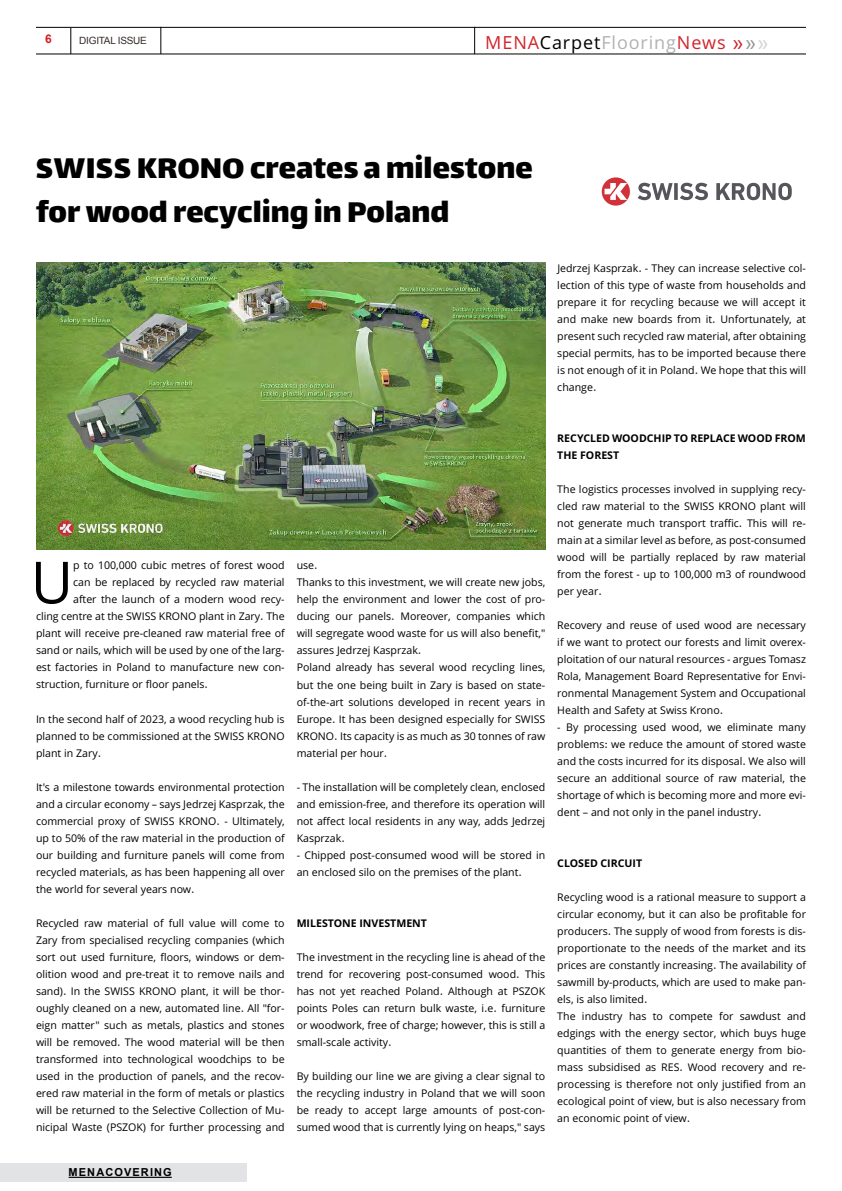
<style>
.page{position:relative;width:842px;height:1191px;background:#fff}
.page>*{position:absolute;margin:0;border:0;box-sizing:border-box;transform-origin:0 0}
.t1{font:58.2px "Sahel";color:#000}
.t2{font:35px/44px "Lalezar";color:#000}
.t3{font:18px "Sahel";letter-spacing:.05em;color:#d2232a}
.t4{font:700 12px "Arial";color:#d2232a}
.t5{font:700 11px "Arial";letter-spacing:.1em;color:#000}
.t6{font:10.6px/17px "Sahel";color:#000;text-align:justify}
.t7{font:700 10.6px/17px "Sahel";color:#000}
.t8{font:10px "Arial";letter-spacing:-.025em;color:#322b29}
.s1{color:#000}
.s2{color:#afb1b4}
.s3{color:#939598}
.s4{color:#d1d3d4}
</style>
<div class="page">
<hr style="left:36px;top:53px;width:770px;height:1px;background:#000">
<hr style="left:36px;top:27px;width:770px;height:1px;background:#000">
<svg style="left:70px;top:28px;width:1px;height:26px"></svg>
<svg style="left:160px;top:27px;width:1px;height:27px"></svg>
<svg style="left:474px;top:28px;width:1px;height:26px"></svg>
<div style="left:0;top:1163px;width:247px;height:18px;background:#e2e3e4"></div>
<hr style="left:69px;top:1176px;width:103px;height:1px;background:#000">
<img style="left:36px;top:263px;width:509px;height:286px">
<div style="left:602px;top:177px;width:28px;height:29px;background:#d13239;border-radius:50%"></div>
<svg style="left:604px;top:183px;width:23px;height:17px"></svg>
<svg style="left:638px;top:183px;width:34px;height:17px"></svg>
<svg style="left:674px;top:183px;width:4px;height:17px"></svg>
<svg style="left:680px;top:183px;width:28px;height:17px"></svg>
<svg style="left:716px;top:183px;width:76px;height:17px"></svg>
<p class="t4" style="left:45px;top:31px;width:8px">6</p>
<p class="t8" style="left:79px;top:34px;width:69px">DIGITAL ISSUE</p>
<h3 class="t3" style="left:485px;top:32px;width:285px">MENA<span class="s1">Carpet</span><span class="s2">Flooring</span>News »<span class="s3">»</span><span class="s4">»</span></h3>
<h2 class="t2" style="left:36px;top:144px;width:498px">SWISS KRONO creates a milestone for wood recycling in Poland</h2>
<p class="t6" style="left:557px;top:260px;width:250px">Jedrzej Kasprzak. - They can increase selective col&shy;lection of this type of waste from households and prepare it for recycling because we will accept it and make new boards from it. Unfortunately, at present such recycled raw material, after obtaining special permits, has to be imported because there is not enough of it in Poland. We hope that this will change.</p>
<h1 class="t1" style="left:31px;top:549px;width:44px">U</h1>
<p class="t6" style="left:73px;top:557px;width:213px">p to 100,000 cubic metres of forest wood</p>
<p class="t6" style="left:73px;top:574px;width:213px">can be replaced by recycled raw material</p>
<p class="t6" style="left:73px;top:591px;width:213px">after the launch of a modern wood recy-</p>
<p class="t6" style="left:36px;top:608px;width:250px">cling centre at the SWISS KRONO plant in Zary. The</p>
<p class="t6" style="left:36px;top:625px;width:250px">plant will receive pre-cleaned raw material free of</p>
<p class="t6" style="left:36px;top:642px;width:250px">sand or nails, which will be used by one of the larg-</p>
<p class="t6" style="left:36px;top:659px;width:250px">est factories in Poland to manufacture new con-</p>
<p class="t6" style="left:36px;top:676px;width:174px">struction, furniture or floor panels.</p>
<p class="t6" style="left:36px;top:710px;width:250px">In the second half of 2023, a wood recycling hub is planned to be commissioned at the SWISS KRONO plant in Zary.</p>
<p class="t6" style="left:36px;top:778px;width:250px">It's a milestone towards environmental protection and a circular economy – says Jedrzej Kasprzak, the commercial proxy of SWISS KRONO. - Ultimately, up to 50% of the raw material in the production of our building and furniture panels will come from recycled materials, as has been happening all over the world for several years now.</p>
<p class="t6" style="left:36px;top:914px;width:250px">Recycled raw material of full value will come to Zary from specialised recycling companies (which sort out used furniture, floors, windows or dem&shy;olition wood and pre-treat it to remove nails and sand). In the SWISS KRONO plant, it will be thor&shy;oughly cleaned on a new, automated line. All "for&shy;eign matter" such as metals, plastics and stones will be removed. The wood material will be then transformed into technological woodchips to be used in the production of panels, and the recov&shy;ered raw material in the form of metals or plastics will be returned to the Selective Collection of Mu&shy;nicipal Waste (PSZOK) for further processing and</p>
<p class="t6" style="left:297px;top:557px;width:250px;text-align:left">use.<br>Thanks to this investment, we will create new jobs, help the environment and lower the cost of pro&shy;ducing our panels. Moreover, companies which will segregate wood waste for us will also benefit," assures Jedrzej Kasprzak.<br>Poland already has several wood recycling lines, but the one being built in Zary is based on state&shy;of-the-art solutions developed in recent years in Europe. It has been designed especially for SWISS KRONO. Its capacity is as much as 30 tonnes of raw material per hour.</p>
<p class="t6" style="left:297px;top:778px;width:250px">- The installation will be completely clean, enclosed and emission-free, and therefore its operation will not affect local residents in any way, adds Jedrzej Kasprzak.</p>
<p class="t6" style="left:297px;top:846px;width:250px">- Chipped post-consumed wood will be stored in an enclosed silo on the premises of the plant.</p>
<p class="t7" style="left:297px;top:914px;width:132px">MILESTONE INVESTMENT</p>
<p class="t6" style="left:297px;top:948px;width:250px">The investment in the recycling line is ahead of the trend for recovering post-consumed wood. This has not yet reached Poland. Although at PSZOK points Poles can return bulk waste, i.e. furniture or woodwork, free of charge; however, this is still a small-scale activity.</p>
<p class="t6" style="left:297px;top:1067px;width:250px">By building our line we are giving a clear signal to the recycling industry in Poland that we will soon be ready to accept large amounts of post-con&shy;sumed wood that is currently lying on heaps," says</p>
<p class="t7" style="left:557px;top:430px;width:250px">RECYCLED WOODCHIP TO REPLACE WOOD FROM<br>THE FOREST</p>
<p class="t6" style="left:557px;top:481px;width:250px">The logistics processes involved in supplying recy&shy;cled raw material to the SWISS KRONO plant will not generate much transport traffic. This will re&shy;main at a similar level as before, as post-consumed wood will be partially replaced by raw material from the forest - up to 100,000 m3 of roundwood per year.</p>
<p class="t6" style="left:557px;top:617px;width:250px">Recovery and reuse of used wood are necessary if we want to protect our forests and limit overex&shy;ploitation of our natural resources - argues Tomasz Rola, Management Board Representative for Envi&shy;ronmental Management System and Occupational Health and Safety at Swiss Krono.</p>
<p class="t6" style="left:557px;top:719px;width:250px">- By processing used wood, we eliminate many problems: we reduce the amount of stored waste and the costs incurred for its disposal. We also will secure an additional source of raw material, the shortage of which is becoming more and more evi&shy;dent – and not only in the panel industry.</p>
<p class="t7" style="left:557px;top:855px;width:86px">CLOSED CIRCUIT</p>
<p class="t6" style="left:557px;top:889px;width:250px;text-align:left">Recycling wood is a rational measure to support a circular economy, but it can also be profitable for producers. The supply of wood from forests is dis&shy;proportionate to the needs of the market and its prices are constantly increasing. The availability of sawmill by-products, which are used to make pan&shy;els, is also limited.<br>The industry has to compete for sawdust and edgings with the energy sector, which buys huge quantities of them to generate energy from bio&shy;mass subsidised as RES. Wood recovery and re&shy;processing is therefore not only justified from an ecological point of view, but is also necessary from an economic point of view.</p>
<p class="t5" style="left:69px;top:1165px;width:105px">MENACOVERING</p>
</div>
